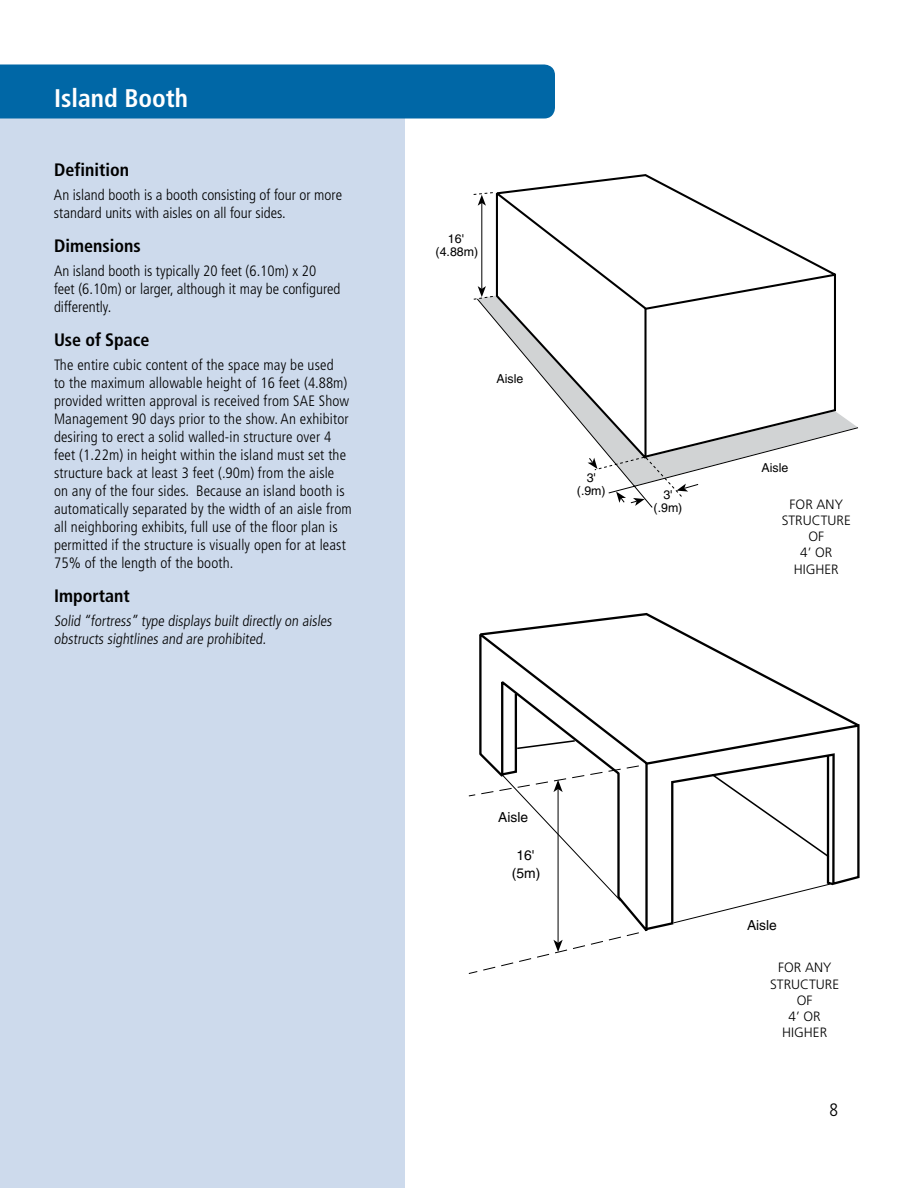
<style>
.page{position:relative;width:918px;height:1188px;background:#fff}
.page>*{position:absolute;margin:0;border:0;box-sizing:border-box;transform-origin:0 0}
.t1{font:700 condensed 25.5px "Frutiger LT Std";color:#fff}
.t2{font:700 condensed 18px "Frutiger LT Std";color:#000}
.t3{font:300 condensed 18px "Frutiger LT Std";color:#000}
.t4{font:300 condensed 15px/18px "Frutiger LT Std";letter-spacing:.01em;color:#000}
.t5{font:13.8px/17.2px "Helvetica";color:#000;text-align:center}
.t6{font:300 13.5px/16.2px "Frutiger LT Std";color:#000;text-align:center}
.t7{font:12.3px/12.9px "Helvetica";color:#000;text-align:center}
</style>
<div class="page">
<div style="left:0;top:110px;width:405px;height:1078px;background:#cddaec"></div>
<div style="left:0;top:64px;width:555px;height:54px;background:#0067a6"></div>
<svg style="left:479px;top:613px;width:381px;height:272px"></svg>
<svg style="left:468px;top:739px;width:368px;height:235px"></svg>
<svg style="left:524px;top:174px;width:312px;height:124px"></svg>
<svg style="left:473px;top:192px;width:210px;height:108px"></svg>
<svg style="left:476px;top:298px;width:382px;height:210px"></svg>
<svg style="left:676px;top:484px;width:12px;height:8px"></svg>
<svg style="left:616px;top:492px;width:29px;height:14px"></svg>
<svg style="left:495px;top:189px;width:153px;height:280px"></svg>
<div style="left:745px;top:962px;width:119px;height:98px;background:#fff"></div>
<div style="left:769px;top:499px;width:95px;height:98px;background:#fff"></div>
<h1 class="t1" style="left:54px;top:83px;width:136px">Island Booth</h1>
<p class="t2" style="left:54px;top:160px;width:77px">Definition</p>
<p class="t4" style="left:54px;top:187px;width:290px">An island booth is a booth consisting of four or more standard units with aisles on all four sides.</p>
<p class="t2" style="left:54px;top:235px;width:88px">Dimensions</p>
<p class="t4" style="left:54px;top:262px;width:288px">An island booth is typically 20 feet (6.10m) x 20 feet (6.10m) or larger, although it may be configured differently.</p>
<p class="t2" style="left:54px;top:329px;width:97px">Use of Space</p>
<p class="t4" style="left:54px;top:356px;width:299px">The entire cubic content of the space may be used<br>to the maximum allowable height of 16 feet (4.88m) provided written approval is received from SAE Show Management 90 days prior to the show. An exhibitor desiring to erect a solid walled-in structure over 4 feet (1.22m) in height within the island must set the structure back at least 3 feet (.90m) from the aisle on any of the four sides. Because an island booth is automatically separated by the width of an aisle from all neighboring exhibits, full use of the floor plan is permitted if the structure is visually open for at least 75% of the length of the booth.</p>
<p class="t2" style="left:54px;top:585px;width:77px">Important</p>
<p class="t4" style="left:54px;top:612px;width:281px">Solid “fortress” type displays built directly on aisles obstructs sightlines and are prohibited.</p>
<p class="t7" style="left:436px;top:232px;width:44px">16' (4.88m)</p>
<p class="t7" style="left:497px;top:372px;width:28px">Aisl e</p>
<p class="t7" style="left:577px;top:471px;width:30px">3' (.9m)</p>
<p class="t7" style="left:654px;top:488px;width:30px">3' (.9m)</p>
<p class="t7" style="left:762px;top:461px;width:28px">Aisl e</p>
<p class="t6" style="left:782px;top:496px;width:71px">FOR ANY<br>STRUCTURE<br>OF<br>4’ OR<br>HIGHER</p>
<p class="t5" style="left:498px;top:809px;width:31px">Aisle</p>
<p class="t5" style="left:512px;top:847px;width:30px">16' (5m)</p>
<p class="t5" style="left:747px;top:917px;width:31px">Aisle</p>
<p class="t6" style="left:770px;top:960px;width:71px">FOR ANY<br>STRUCTURE<br>OF<br>4’ OR<br>HIGHER</p>
<p class="t3" style="left:829px;top:1100px;width:10px">8</p>
</div>
